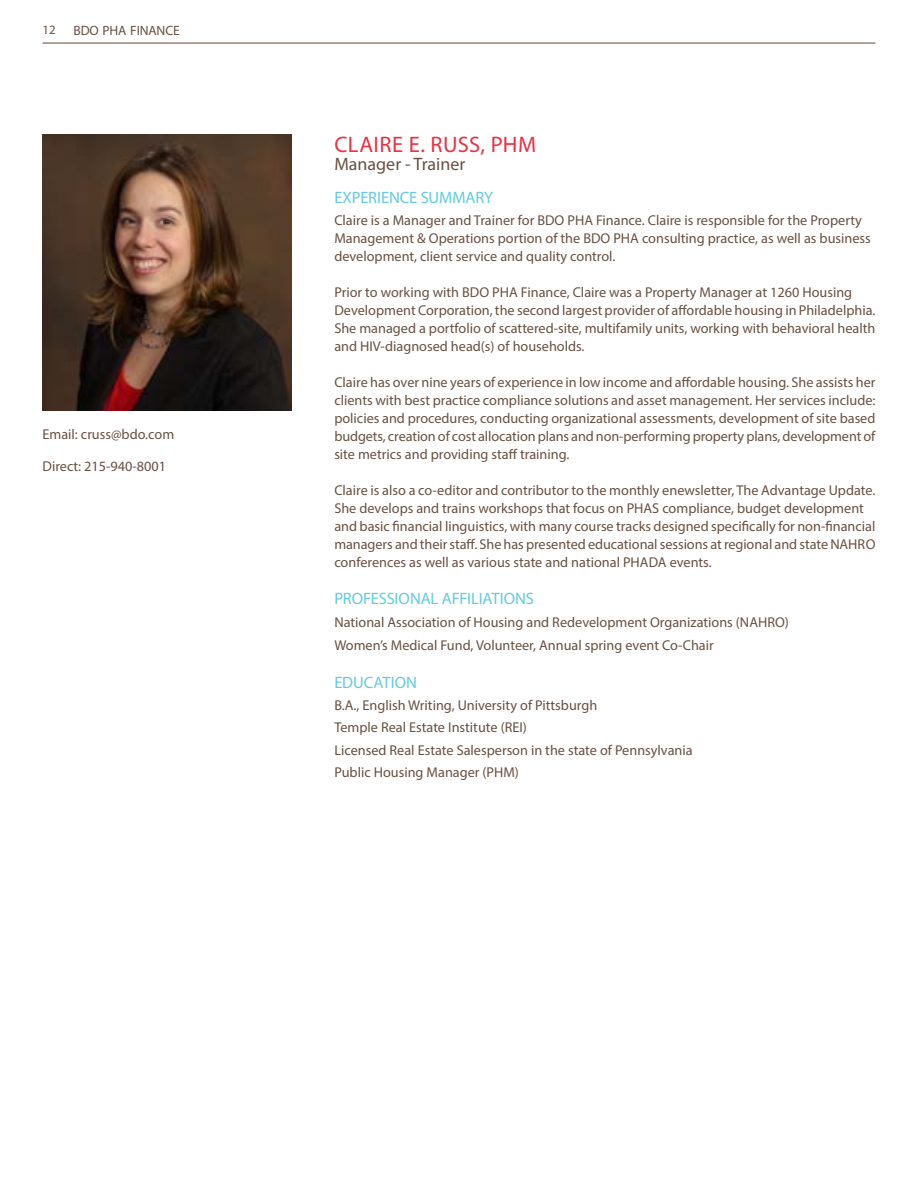
<style>
.page{position:relative;width:918px;height:1188px;background:#fff}
.page>*{position:absolute;margin:0;border:0;box-sizing:border-box;transform-origin:0 0}
.t1{font:22.5px "Myriad Pro";letter-spacing:.025em;color:#ee3041}
.t2{font:18px "Myriad Pro";color:#685041}
.t3{font:16.5px "Myriad Pro";letter-spacing:-.005em;color:#62cae3}
.t4{font:14.25px/18px "Myriad Pro";color:#685041}
.t5{font:13.5px "Myriad Pro";letter-spacing:-.01em;color:#685041}
.t6{font:12.75px "Myriad Pro";color:#685041}
</style>
<div class="page">
<hr style="left:43px;top:43px;width:832px;height:1px;background:#685041">
<img style="left:43px;top:134px;width:249px;height:276px">
<p class="t6" style="left:43px;top:22px;width:15px">12</p>
<p class="t5" style="left:74px;top:22px;width:108px">BDO PHA Finance</p>
<p class="t4" style="left:43px;top:425px;width:133px">Email: cruss@bdo.com</p>
<p class="t4" style="left:43px;top:457px;width:125px">Direct: 215-940-8001</p>
<h1 class="t1" style="left:335px;top:130px;width:203px">Claire E. Russ, PHM</h1>
<p class="t2" style="left:334px;top:152px;width:133px">Manager - Trainer</p>
<p class="t3" style="left:334px;top:187px;width:160px">EXPERI ENCE SUMMARY</p>
<p class="t4" style="left:334px;top:211px;width:538px">Claire is a Manager and Trainer for BDO PHA Finance. Claire is responsible for the Property<br>Management &amp; Operations portion of the BDO PHA consulting practice, as well as business development, client service and quality control.</p>
<p class="t4" style="left:334px;top:283px;width:543px">Prior to working with BDO PHA Finance, Claire was a Property Manager at 1260 Housing Development Corporation, the second largest provider of affordable housing in Philadelphia.<br>She managed a portfolio of scattered-site, multifamily units, working with behavioral health and HIV-diagnosed head(s) of households.</p>
<p class="t4" style="left:334px;top:373px;width:543px;text-align:justify">Claire has over nine years of experience in low income and affordable housing. She assists her clients with best practice compliance solutions and asset management. Her services include: policies and procedures, conducting organizational assessments, development of site based budgets, creation of cost allocation plans and non-performing property plans, development of site metrics and providing staff training.</p>
<p class="t4" style="left:334px;top:481px;width:543px">Claire is also a co-editor and contributor to the monthly enewsletter, The Advantage Update.<br>She develops and trains workshops that focus on PHAS compliance, budget development and basic financial linguistics, with many course tracks designed specifically for non-financial managers and their staff. She has presented educational sessions at regional and state NAHRO conferences as well as various state and national PHADA events.</p>
<p class="t3" style="left:334px;top:589px;width:125px">PROFESSIONAL AFFILI</p>
<p class="t3" style="left:483px;top:589px;width:52px">ATIONS</p>
<p class="t4" style="left:334px;top:610px;width:456px;line-height:23.7px">National Association of Housing and Redevelopment Organizations (NAHRO)<br>Women’s Medical Fund, Volunteer, Annual spring event Co-Chair</p>
<p class="t3" style="left:334px;top:672px;width:84px">EDUCATION</p>
<p class="t4" style="left:334px;top:694px;width:360px;line-height:22.2px">B.A., English Writing, University of Pittsburgh<br>Temple Real Estate I nstitute (REI)<br>Licensed Real Estate Salesperson in the state of Pennsylvania Public Housing Manager (PHM)</p>
</div>
